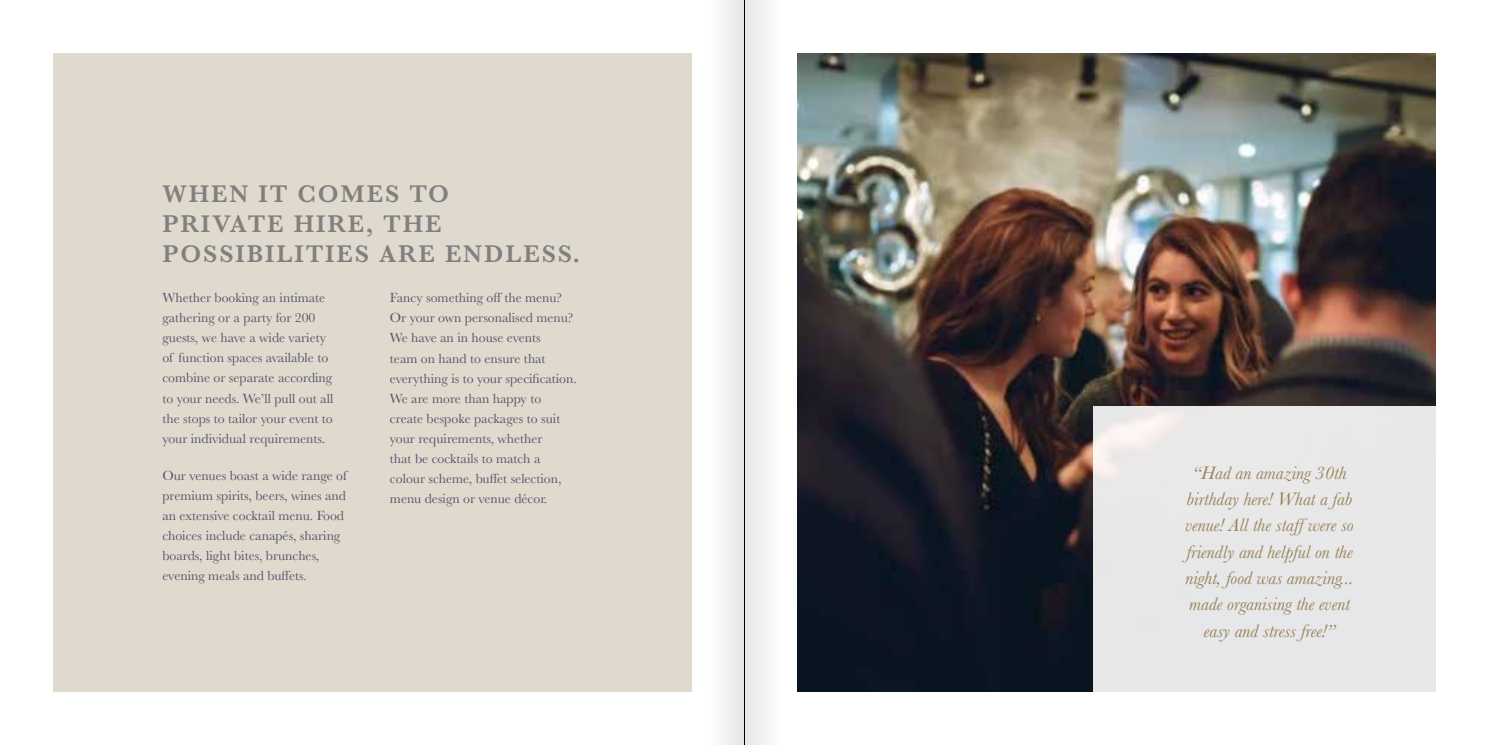
<style>
.page{position:relative;width:1489px;height:745px;background:#fff}
.page>*{position:absolute;margin:0;border:0;box-sizing:border-box;transform-origin:0 0}
.t1{font:600 25px/30px "Baskerville";letter-spacing:.075em;color:#808080}
.t2{font:italic 18.75px/26.2px "Baskerville";color:#988158;text-align:center}
.t3{font:13.75px/20px "Baskerville";color:#52536b}
</style>
<div class="page">
<div style="left:53px;top:53px;width:638px;height:638px;background:#e0d9cd"></div>
<img style="left:797px;top:53px;width:638px;height:638px">
<div style="left:1092px;top:406px;width:354px;height:286px;background:#e7e7e8"></div>
<div style="left:705px;top:0;width:78px;height:744px;background:#f3f3f3"></div>
<hr style="left:744px;top:0;width:1px;height:744px;background:#000">
<h1 class="t1" style="left:162px;top:179px;width:419px">WHEN IT COMES TO<br>PRIVATE HIRE, THE<br>POSSIBILITIES ARE ENDLESS.</h1>
<p class="t3" style="left:162px;top:288px;width:172px">Whether booking an intimate gathering or a party for 200 guests, we have a wide variety of function spaces available to combine or separate according to your needs. We’ll pull out all the stops to tailor your event to your individual requirements.</p>
<p class="t3" style="left:162px;top:466px;width:186px">Our venues boast a wide range of premium spirits, beers, wines and an extensive cocktail menu. Food choices include canapés, sharing boards, light bites, brunches, evening meals and buffets.</p>
<p class="t3" style="left:390px;top:288px;width:188px">Fancy something off the menu?<br>Or your own personalised menu?<br>We have an in house events<br>team on hand to ensure that everything is to your specification.<br>We are more than happy to create bespoke packages to suit your requirements, whether<br>that be cocktails to match a colour scheme, buffet selection, menu design or venue décor.</p>
<h2 class="t2" style="left:1185px;top:459px;width:170px">“Had an amazing 30th birthday here! What a fab venue! All the staffwere so friendly and helpful on the night, food was amazing... made organising the event easy and stress free!”</h2>
</div>
